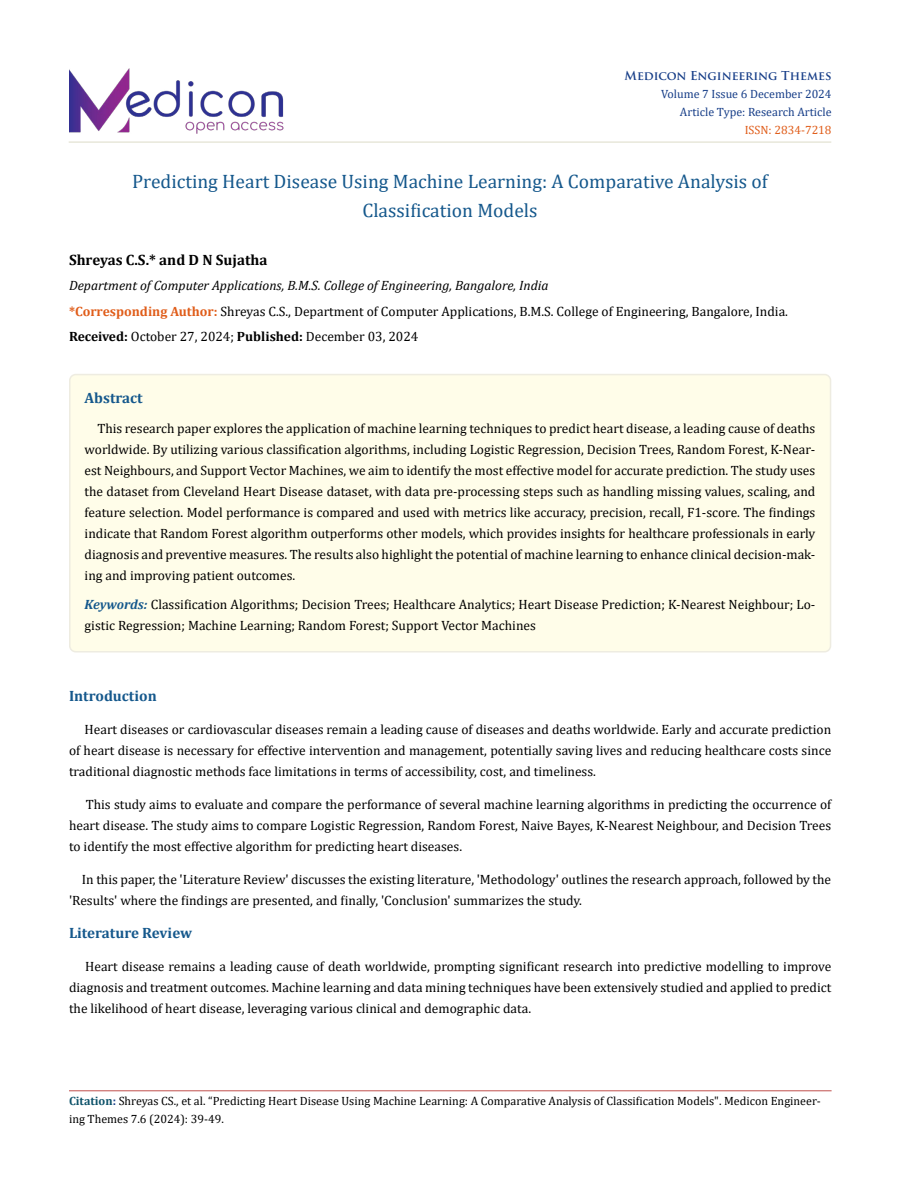
<style>
.page{position:relative;width:900px;height:1188px;background:#fff}
.page>*{position:absolute;margin:0;border:0;box-sizing:border-box;transform-origin:0 0}
.t1{font:19.5px/29.2px "Cambria";color:#15588c;text-align:center}
.t2{font:700 15px "Cambria";color:#15588c}
.t3{font:700 15px "Cambria";color:#000}
.t4{font:13.5px/21px "Cambria";color:#000;text-align:justify}
.t5{font:12px/18px "Cambria";color:#000}
.t6{font:12px/18px "Cambria";color:#173e88;text-align:right}
.t7{font:700 12px "Trajan Pro";color:#173e88}
.t8{font:12px "Cambria";color:#e05d1a}
.s1{font-style:italic}
.s2{font-weight:700;color:#e05d1a}
.s3{font-weight:700}
.s4{font-weight:700;font-style:italic;color:#15588c}
.s5{font-weight:700;color:#0e536a}
.s6{font-weight:700;color:#173e88}
</style>
<div class="page">
<img style="left:69px;top:68px;width:218px;height:74px">
<hr style="left:69px;top:1091px;width:763px;height:1px;background:#c0504d">
<hr style="left:69px;top:142px;width:762px;height:1px;background:#e0dfcd">
<div style="left:70px;top:375px;width:761px;height:277px;background:#fffde9;border-radius:6px"></div>
<div style="left:69px;top:374px;width:762px;height:279px;border:2px solid #eeece1;border-radius:6px"></div>
<p class="t7" style="left:625px;top:68px;width:208px">Medicon Engineering Themes</p>
<p class="t6" style="left:661px;top:84px;width:172px">Volume 7 Issue 6 December 2024<br>Article Type: Research Article</p>
<p class="t8" style="left:745px;top:122px;width:88px">ISSN: 2834-7218</p>
<h1 class="t1" style="left:132px;top:167px;width:637px">Predicting Heart Disease Using Machine Learning: A Comparative Analysis of<br>Classification Models</h1>
<p class="t3" style="left:69px;top:249px;width:200px">Shreyas C.S.* and D N Sujatha</p>
<p class="t4" style="left:69px;top:273px;width:721px;line-height:25.5px;text-align:left"><span class="s1">Department of Computer Applications, B.M.S. College of Engineering, Bangalore, India<br></span><span class="s2">*Corresponding Author:</span> Shreyas C.S., Department of Computer Applications, B.M.S. College of Engineering, Bangalore, India.<br><span class="s3">Received:</span> October 27, 2024; <span class="s3">Published:</span> December 03, 2024</p>
<p class="t2" style="left:85px;top:388px;width:60px">Abstract</p>
<p class="t4" style="left:85px;top:418px;width:732px;text-indent:13px">This research paper explores the application of machine learning techniques to predict heart disease, a leading cause of deaths worldwide. By utilizing various classification algorithms, including Logistic Regression, Decision Trees, Random Forest, K-Near&shy;est Neighbours, and Support Vector Machines, we aim to identify the most effective model for accurate prediction. The study uses the dataset from Cleveland Heart Disease dataset, with data pre-processing steps such as handling missing values, scaling, and feature selection. Model performance is compared and used with metrics like accuracy, precision, recall, F1-score. The findings indicate that Random Forest algorithm outperforms other models, which provides insights for healthcare professionals in early diagnosis and preventive measures. The results also highlight the potential of machine learning to enhance clinical decision-mak&shy;ing and improving patient outcomes.</p>
<p class="t4" style="left:85px;top:594px;width:732px"><span class="s4">Keywords:</span> Classification Algorithms; Decision Trees; Healthcare Analytics; Heart Disease Prediction; K-Nearest Neighbour; Lo&shy;gistic Regression; Machine Learning; Random Forest; Support Vector Machines</p>
<p class="t2" style="left:69px;top:685px;width:89px">Introduction</p>
<p class="t4" style="left:69px;top:719px;width:764px;text-indent:16px">Heart diseases or cardiovascular diseases remain a leading cause of diseases and deaths worldwide. Early and accurate prediction of heart disease is necessary for effective intervention and management, potentially saving lives and reducing healthcare costs since traditional diagnostic methods face limitations in terms of accessibility, cost, and timeliness.</p>
<p class="t4" style="left:69px;top:794px;width:764px;text-indent:17px">This study aims to evaluate and compare the performance of several machine learning algorithms in predicting the occurrence of heart disease. The study aims to compare Logistic Regression, Random Forest, Naive Bayes, K-Nearest Neighbour, and Decision Trees to identify the most effective algorithm for predicting heart diseases.</p>
<p class="t4" style="left:69px;top:869px;width:764px;text-indent:13px">In this paper, the 'Literature Review' discusses the existing literature, 'Methodology' outlines the research approach, followed by the 'Results' where the findings are presented, and finally, 'Conclusion' summarizes the study.</p>
<p class="t2" style="left:69px;top:922px;width:125px">Literature Review</p>
<p class="t4" style="left:69px;top:956px;width:764px;text-indent:16px">Heart disease remains a leading cause of death worldwide, prompting significant research into predictive modelling to improve diagnosis and treatment outcomes. Machine learning and data mining techniques have been extensively studied and applied to predict the likelihood of heart disease, leveraging various clinical and demographic data.</p>
<p class="t5" style="left:69px;top:1092px;width:753px"><span class="s5">Citation</span><span class="s6">:</span> Shreyas CS., et al. “Predicting Heart Disease Using Machine Learning: A Comparative Analysis of Classification Models". Medicon Engineer&shy;ing Themes 7.6 (2024): 39-49.</p>
</div>
